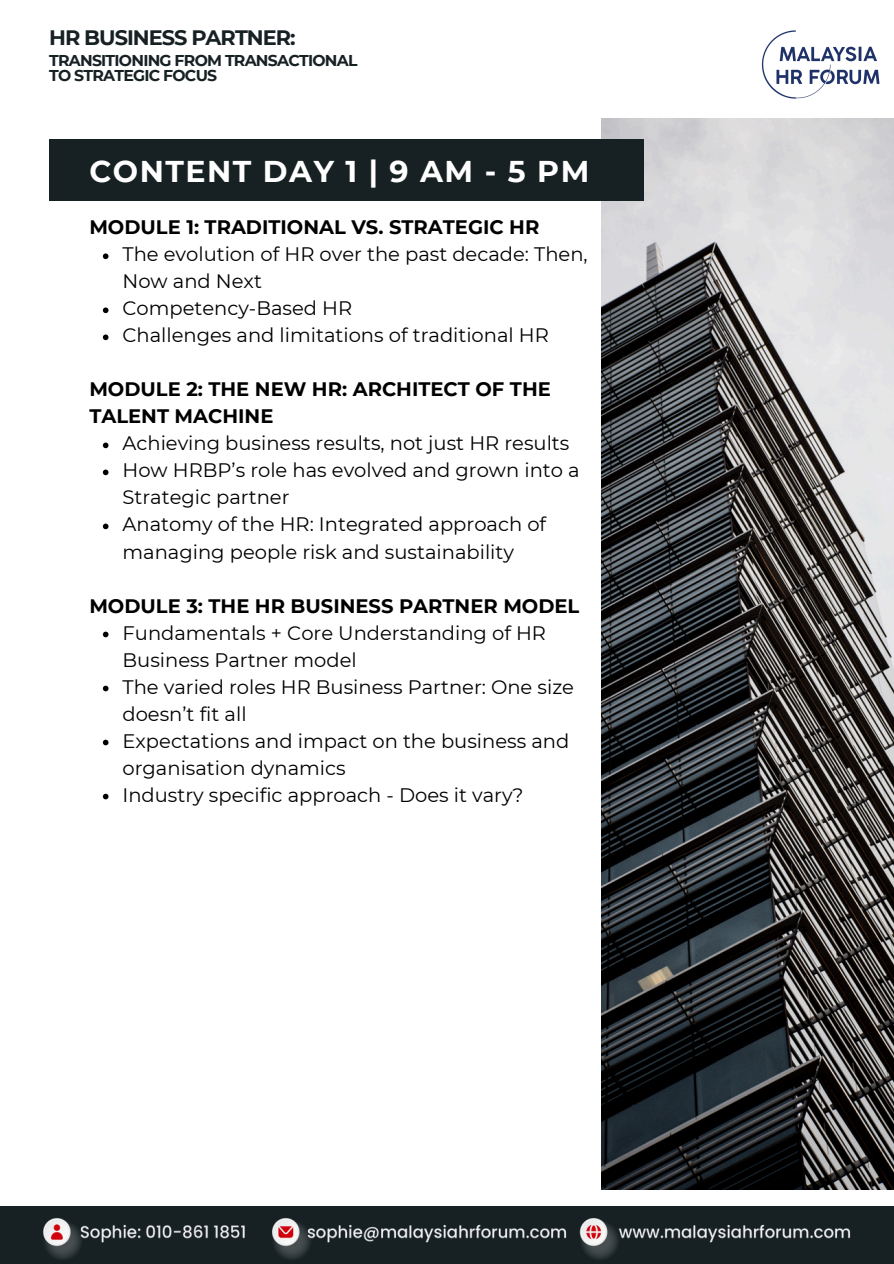
<style>
.page{position:relative;width:894px;height:1264px;background:#fff}
.page>*{position:absolute;margin:0;border:0;box-sizing:border-box;transform-origin:0 0}
.t1{font:700 30px "Montserrat";letter-spacing:.05em;color:#fff}
.t2{font:700 20.85px "Montserrat";letter-spacing:-.05em;color:#172124}
.t3{font:19.5px/27px "Montserrat";color:#000}
.t4{font:700 19.5px/27px "Montserrat";color:#000}
.t5{font:700 15.6px "Montserrat";letter-spacing:-.05em;color:#172124}
</style>
<div class="page">
<img style="left:601px;top:119px;width:292px;height:1070px">
<div style="left:0;top:1206px;width:893px;height:57px;background:#172124"></div>
<img style="left:43px;top:1218px;width:808px;height:41px">
<img style="left:753px;top:30px;width:140px;height:110px">
<div style="left:49px;top:140px;width:594px;height:61px;background:#172124"></div>
<svg style="left:103px;top:253px;width:5px;height:6px"></svg>
<svg style="left:103px;top:307px;width:5px;height:6px"></svg>
<svg style="left:103px;top:334px;width:5px;height:6px"></svg>
<svg style="left:103px;top:442px;width:5px;height:6px"></svg>
<svg style="left:103px;top:469px;width:5px;height:6px"></svg>
<svg style="left:103px;top:523px;width:5px;height:6px"></svg>
<svg style="left:103px;top:631px;width:5px;height:6px"></svg>
<svg style="left:103px;top:685px;width:5px;height:6px"></svg>
<svg style="left:103px;top:739px;width:5px;height:6px"></svg>
<svg style="left:103px;top:793px;width:5px;height:6px"></svg>
<p class="t2" style="left:49px;top:25px;width:248px">HR BUSINESS PARTNER:</p>
<h2 class="t5" style="left:49px;top:50px;width:310px">TRANSITIONING FROM TRANSACTIONAL</h2>
<p class="t5" style="left:49px;top:65px;width:170px">TO STRATEGIC FOCUS</p>
<p class="t1" style="left:89px;top:153px;width:501px">CONTENT DAY 1 | 9 AM - 5 PM</p>
<p class="t4" style="left:89px;top:214px;width:451px">MODULE 1: TRADITIONAL VS. STRATEGIC HR</p>
<h1 class="t3" style="left:122px;top:241px;width:466px">The evolution of HR over the past decade: Then,<br>Now and Next</h1>
<h2 class="t3" style="left:122px;top:295px;width:231px">Competency-Based HR</h2>
<p class="t3" style="left:122px;top:322px;width:428px">Challenges and limitations of traditional HR</p>
<p class="t4" style="left:89px;top:376px;width:463px">MODULE 2: THE NEW HR: ARCHITECT OF THE<br>TALENT MACHINE</p>
<p class="t3" style="left:122px;top:430px;width:448px">Achieving business results, not just HR results</p>
<h2 class="t3" style="left:122px;top:457px;width:458px">How HRBP’s role has evolved and grown into a<br>Strategic partner</h2>
<p class="t3" style="left:122px;top:511px;width:425px">Anatomy of the HR: Integrated approach of managing people risk and sustainability</p>
<p class="t4" style="left:89px;top:592px;width:491px">MODULE 3: THE HR BUSINESS PARTNER MODEL</p>
<p class="t3" style="left:122px;top:619px;width:425px">Fundamentals + Core Understanding of HR<br>Business Partner model</p>
<h2 class="t3" style="left:122px;top:673px;width:453px">The varied roles HR Business Partner: One size doesn’t fit all</h2>
<p class="t3" style="left:122px;top:727px;width:448px">Expectations and impact on the business and organisation dynamics</p>
<p class="t3" style="left:122px;top:781px;width:402px">Industry specific approach - Does it vary?</p>
</div>
